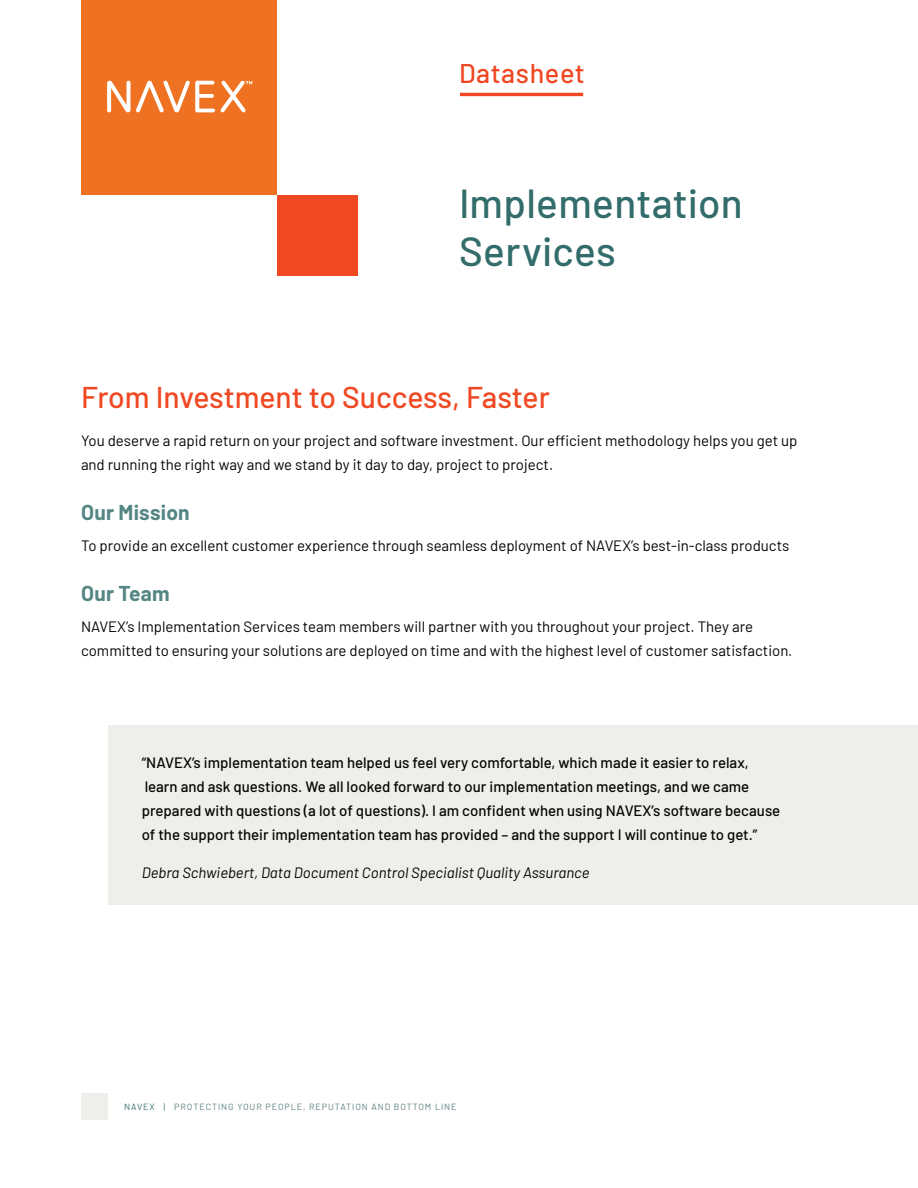
<style>
.page{position:relative;width:918px;height:1188px;background:#fff}
.page>*{position:absolute;margin:0;border:0;box-sizing:border-box;transform-origin:0 0}
.t1{font:500 40.5px/48px "Barlow";letter-spacing:.01em;color:#326c6b}
.t2{font:500 30px "Barlow";letter-spacing:-.005em;color:#f04822}
.t3{font:500 27px "Barlow";letter-spacing:.02em;color:#f04822}
.t4{font:700 21px "Barlow";letter-spacing:.01em;color:#548683}
.t5{font:15px/24px "Barlow";color:#040503}
.t6{font:500 15px/24px "Barlow";color:#040503}
.t7{font:italic 15px "Barlow";color:#040503}
.t8{font:9px "Barlow";letter-spacing:.1em;color:#5f8080}
.s1{color:#326c6b}
</style>
<div class="page">
<div style="left:277px;top:195px;width:81px;height:81px;background:#f04822"></div>
<div style="left:81px;top:0;width:196px;height:195px;background:#ef7122"></div>
<hr style="left:460px;top:93px;width:123px;height:3px;background:#f04822">
<svg style="left:107px;top:81px;width:145px;height:31px"></svg>
<div style="left:81px;top:1094px;width:27px;height:26px;background:#eeeeeb"></div>
<div style="left:108px;top:726px;width:810px;height:179px;background:#eeeeeb"></div>
<h3 class="t3" style="left:459px;top:53px;width:127px">Datasheet</h3>
<h1 class="t1" style="left:459px;top:176px;width:285px">Implementation<br>Services</h1>
<h2 class="t2" style="left:81px;top:375px;width:470px">From Investment to Success, Faster</h2>
<p class="t5" style="left:81px;top:427px;width:718px">You deserve a rapid return on your project and software investment. Our efficient methodology helps you get up and running the right way and we stand by it day to day, project to project.</p>
<h3 class="t4" style="left:81px;top:497px;width:110px">Our Mission</h3>
<p class="t5" style="left:81px;top:532px;width:710px">To provide an excellent customer experience through seamless deployment of NAVEX’s best-in-class products</p>
<h3 class="t4" style="left:81px;top:578px;width:90px">Our Team</h3>
<p class="t5" style="left:81px;top:613px;width:713px">NAVEX’s Implementation Services team members will partner with you throughout your project. They are committed to ensuring your solutions are deployed on time and with the highest level of customer satisfaction.</p>
<p class="t6" style="left:142px;top:749px;width:640px">“NAVEX’s implementation team helped us feel very comfortable, which made it easier to relax, learn and ask questions. We all looked forward to our implementation meetings, and we came prepared with questions (a lot of questions). I am confident when using NAVEX’s software because of the support their implementation team has provided – and the support I will continue to get.”</p>
<p class="t7" style="left:142px;top:861px;width:449px">Debra Schwiebert, Data Document Control Specialist Quality Assurance</p>
<p class="t8" style="left:124px;top:1100px;width:334px"><span class="s1">NAVEX |</span> PROTECTING YOUR PEOPLE, REPUTATION AND BOTTOM LINE</p>
</div>
